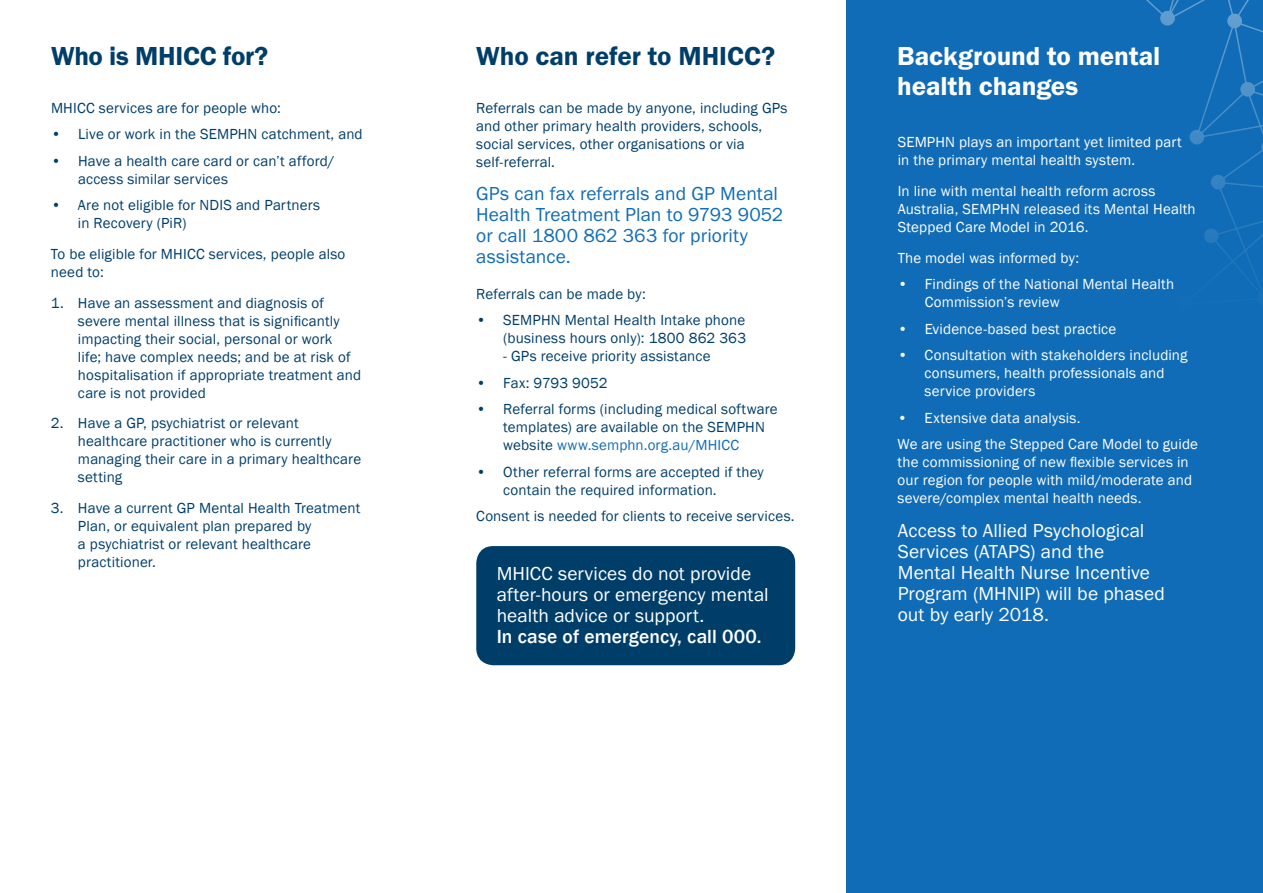
<style>
.page{position:relative;width:1263px;height:893px;background:#fff}
.page>*{position:absolute;margin:0;border:0;box-sizing:border-box;transform-origin:0 0}
.t1{font:600 27px "Franklin Gothic FS";letter-spacing:-.005em;color:#003e6a}
.t2{font:600 27px/30px "Franklin Gothic FS";letter-spacing:-.005em;color:#fff}
.t3{font:19.5px/21px "Franklin Gothic FS";letter-spacing:.005em;color:#fff}
.t4{font:19.5px/21px "Franklin Gothic FS";letter-spacing:.005em;color:#106cb6}
.t5{font:500 19.5px "Franklin Gothic";letter-spacing:.005em;color:#fff}
.t6{font:15px/18px "Franklin Gothic";letter-spacing:.01em;color:#003e6a}
.t7{font:15px/18px "Franklin Gothic";letter-spacing:.01em;color:#fff}
.s1{color:#106cb6}
</style>
<div class="page">
<div style="left:846px;top:0;width:417px;height:893px;background:#106cb6"></div>
<svg style="left:1146px;top:0;width:117px;height:291px"></svg>
<div style="left:476px;top:546px;width:319px;height:119px;background:#003e6a;border-radius:17px"></div>
<h1 class="t1" style="left:51px;top:41px;width:219px">Who is MHICC for?</h1>
<h1 class="t1" style="left:476px;top:41px;width:300px">Who can refer to MHICC?</h1>
<h1 class="t2" style="left:897px;top:41px;width:264px">Background to mental health changes</h1>
<p class="t6" style="left:51px;top:99px;width:231px">MHICC services are for people who:</p>
<p class="t6" style="left:51px;top:125px;width:313px">• Live or work in the SEMPHN catchment, and</p>
<p class="t6" style="left:78px;top:152px;width:258px;text-indent:-27px">• Have a health care card or can’t afford/ access similar services</p>
<p class="t6" style="left:78px;top:196px;width:244px;text-indent:-27px">• Are not eligible for NDIS and Partners in Recovery (PiR)</p>
<p class="t6" style="left:51px;top:245px;width:296px">To be eligible for MHICC services, people also need to:</p>
<p class="t6" style="left:78px;top:294px;width:285px;text-indent:-27px">1. Have an assessment and diagnosis of severe mental illness that is significantly impacting their social, personal or work<br>life; have complex needs; and be at risk of hospitalisation if appropriate treatment and care is not provided</p>
<p class="t6" style="left:78px;top:415px;width:285px;text-indent:-27px">2. Have a GP, psychiatrist or relevant healthcare practitioner who is currently managing their care in a primary healthcare setting</p>
<p class="t6" style="left:78px;top:499px;width:284px;text-indent:-27px">3. Have a current GP Mental Health Treatment Plan, or equivalent plan prepared by<br>a psychiatrist or relevant healthcare practitioner.</p>
<h2 class="t3" style="left:497px;top:563px;width:273px">MHICC services do not provide after-hours or emergency mental health advice or support.</h2>
<h2 class="t5" style="left:497px;top:625px;width:266px">In case of emergency, call 000.</h2>
<p class="t6" style="left:476px;top:99px;width:313px">Referrals can be made by anyone, including GPs and other primary health providers, schools, social services, other organisations or via self-referral.</p>
<h2 class="t4" style="left:476px;top:184px;width:309px">GPs can fax referrals and GP Mental<br>Health Treatment Plan to 9793 9052 or call 1800 862 363 for priority assistance.</h2>
<p class="t6" style="left:476px;top:285px;width:171px">Referrals can be made by:</p>
<p class="t6" style="left:476px;top:311px;width:271px;text-align:right">• SEMPHN Mental Health Intake phone (business hours only): 1800 862 363</p>
<p class="t6" style="left:503px;top:347px;width:209px">- GPs receive priority assistance</p>
<p class="t6" style="left:476px;top:374px;width:133px">• Fax: 9793 9052</p>
<p class="t6" style="left:503px;top:400px;width:276px;text-indent:-27px">• Referral forms (including medical software templates) are available on the SEMPHN website <span class="s1">www.semphn.org.au/MHICC</span></p>
<p class="t6" style="left:503px;top:463px;width:262px;text-indent:-27px">• Other referral forms are accepted if they contain the required information.</p>
<p class="t6" style="left:476px;top:507px;width:320px">Consent is needed for clients to receive services.</p>
<p class="t7" style="left:898px;top:134px;width:286px">SEMPHN plays an important yet limited part in the primary mental health system.</p>
<p class="t7" style="left:898px;top:182px;width:299px">In line with mental health reform across<br>Australia, SEMPHN released its Mental Health<br>Stepped Care Model in 2016.</p>
<p class="t7" style="left:898px;top:249px;width:183px">The model was informed by:</p>
<p class="t7" style="left:925px;top:276px;width:251px;text-indent:-27px">• Findings of the National Mental Health<br>Commission’s review</p>
<p class="t7" style="left:898px;top:320px;width:220px">• Evidence-based best practice</p>
<p class="t7" style="left:925px;top:347px;width:264px;text-indent:-27px">• Consultation with stakeholders including consumers, health professionals and service providers</p>
<p class="t7" style="left:898px;top:405px;width:302px;line-height:26.5px">• Extensive data analysis.<br>We are using the Stepped Care Model to guide</p>
<p class="t7" style="left:898px;top:454px;width:296px">the commissioning of new flexible services in our region for people with mild/moderate and severe/complex mental health needs.</p>
<h2 class="t3" style="left:898px;top:520px;width:269px">Access to Allied Psychological<br>Services (ATAPS) and the<br>Mental Health Nurse Incentive<br>Program (MHNIP) will be phased out by early 2018.</h2>
</div>
